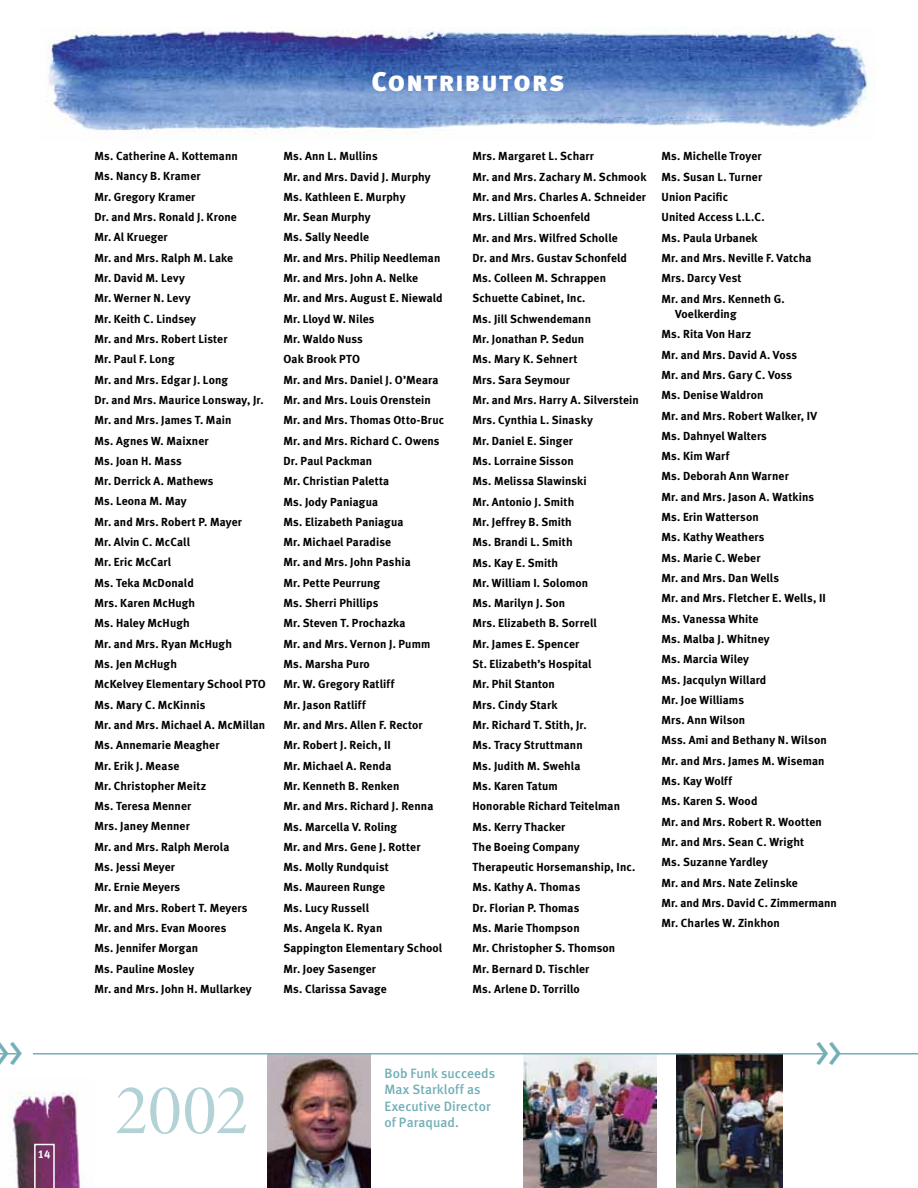
<style>
.page{position:relative;width:918px;height:1188px;background:#fff}
.page>*{position:absolute;margin:0;border:0;box-sizing:border-box;transform-origin:0 0}
.t1{font:72px "Minion Display";color:#b2d2d6}
.t2{font:45px "Meta Normal LF";color:#73afb7}
.t3{font:27px "Meta Black LF Caps";letter-spacing:.045em;color:#fff}
.t4{font:13.5px/16.5px "Meta Medium LF";letter-spacing:.005em;color:#73afb7}
.t5{font:11.7px/20.2px "Meta Bold LF";letter-spacing:.01em;color:#000}
.t6{font:11.25px "Meta Bold LF";color:#fff}
</style>
<div class="page">
<img style="left:524px;top:1054px;width:133px;height:134px">
<img style="left:676px;top:1054px;width:106px;height:134px">
<img style="left:9px;top:1091px;width:72px;height:97px">
<img style="left:47px;top:27px;width:829px;height:107px">
<svg style="left:34px;top:1144px;width:21px;height:44px"></svg>
<img style="left:267px;top:1054px;width:104px;height:134px">
<hr style="left:0;top:1053px;width:918px;height:1px;background:#73afb7">
<div style="left:20px;top:1034px;width:13px;height:39px;background:#fff"></div>
<div style="left:826px;top:1034px;width:12px;height:39px;background:#fff"></div>
<h3 class="t3" style="left:371px;top:66px;width:195px">Contributors</h3>
<p class="t5" style="left:94px;top:146px;width:173px">Ms. Catherine A. Kottemann<br>Ms. Nancy B. Kramer<br>Mr. Gregory Kramer<br>Dr. and Mrs. Ronald J. Krone<br>Mr. Al Krueger<br>Mr. and Mrs. Ralph M. Lake<br>Mr. David M. Levy<br>Mr. Werner N. Levy<br>Mr. Keith C. Lindsey<br>Mr. and Mrs. Robert Lister<br>Mr. Paul F. Long<br>Mr. and Mrs. Edgar J. Long<br>Dr. and Mrs. Maurice Lonsway, Jr.<br>Mr. and Mrs. James T. Main<br>Ms. Agnes W. Maixner<br>Ms. Joan H. Mass<br>Mr. Derrick A. Mathews<br>Ms. Leona M. May<br>Mr. and Mrs. Robert P. Mayer<br>Mr. Alvin C. McCall<br>Mr. Eric McCarl<br>Ms. Teka McDonald<br>Mrs. Karen McHugh<br>Ms. Haley McHugh<br>Mr. and Mrs. Ryan McHugh<br>Ms. Jen McHugh<br>McKelvey Elementary School PTO<br>Ms. Mary C. McKinnis<br>Mr. and Mrs. Michael A. McMillan<br>Ms. Annemarie Meagher<br>Mr. Erik J. Mease<br>Mr. Christopher Meitz<br>Ms. Teresa Menner<br>Mrs. Janey Menner<br>Mr. and Mrs. Ralph Merola<br>Ms. Jessi Meyer<br>Mr. Ernie Meyers<br>Mr. and Mrs. Robert T. Meyers<br>Mr. and Mrs. Evan Moores<br>Ms. Jennifer Morgan<br>Ms. Pauline Mosley<br>Mr. and Mrs. John H. Mullarkey</p>
<p class="t5" style="left:284px;top:146px;width:162px">Ms. Ann L. Mullins<br>Mr. and Mrs. David J. Murphy<br>Ms. Kathleen E. Murphy<br>Mr. Sean Murphy<br>Ms. Sally Needle<br>Mr. and Mrs. Philip Needleman<br>Mr. and Mrs. John A. Nelke<br>Mr. and Mrs. August E. Niewald<br>Mr. Lloyd W. Niles<br>Mr. Waldo Nuss<br>Oak Brook PTO<br>Mr. and Mrs. Daniel J. O’Meara<br>Mr. and Mrs. Louis Orenstein<br>Mr. and Mrs. Thomas Otto-Bruc<br>Mr. and Mrs. Richard C. Owens<br>Dr. Paul Packman<br>Mr. Christian Paletta<br>Ms. Jody Paniagua<br>Ms. Elizabeth Paniagua<br>Mr. Michael Paradise<br>Mr. and Mrs. John Pashia<br>Mr. Pette Peurrung<br>Ms. Sherri Phillips<br>Mr. Steven T. Prochazka<br>Mr. and Mrs. Vernon J. Pumm<br>Ms. Marsha Puro<br>Mr. W. Gregory Ratliff<br>Mr. Jason Ratliff<br>Mr. and Mrs. Allen F. Rector<br>Mr. Robert J. Reich, II<br>Mr. Michael A. Renda<br>Mr. Kenneth B. Renken<br>Mr. and Mrs. Richard J. Renna<br>Ms. Marcella V. Roling<br>Mr. and Mrs. Gene J. Rotter<br>Ms. Molly Rundquist<br>Ms. Maureen Runge<br>Ms. Lucy Russell<br>Ms. Angela K. Ryan<br>Sappington Elementary School<br>Mr. Joey Sasenger<br>Ms. Clarissa Savage</p>
<p class="t5" style="left:473px;top:146px;width:175px">Mrs. Margaret L. Scharr<br>Mr. and Mrs. Zachary M. Schmook<br>Mr. and Mrs. Charles A. Schneider<br>Mrs. Lillian Schoenfeld<br>Mr. and Mrs. Wilfred Scholle<br>Dr. and Mrs. Gustav Schonfeld<br>Ms. Colleen M. Schrappen<br>Schuette Cabinet, Inc.<br>Ms. Jill Schwendemann<br>Mr. Jonathan P. Sedun<br>Ms. Mary K. Sehnert<br>Mrs. Sara Seymour<br>Mr. and Mrs. Harry A. Silverstein<br>Mrs. Cynthia L. Sinasky<br>Mr. Daniel E. Singer<br>Ms. Lorraine Sisson<br>Ms. Melissa Slawinski<br>Mr. Antonio J. Smith<br>Mr. Jeffrey B. Smith<br>Ms. Brandi L. Smith<br>Ms. Kay E. Smith<br>Mr. William I. Solomon<br>Ms. Marilyn J. Son<br>Mrs. Elizabeth B. Sorrell<br>Mr. James E. Spencer<br>St. Elizabeth’s Hospital<br>Mr. Phil Stanton<br>Mrs. Cindy Stark<br>Mr. Richard T. Stith, Jr.<br>Ms. Tracy Struttmann<br>Ms. Judith M. Swehla<br>Ms. Karen Tatum<br>Honorable Richard Teitelman<br>Ms. Kerry Thacker<br>The Boeing Company<br>Therapeutic Horsemanship, Inc.<br>Ms. Kathy A. Thomas<br>Dr. Florian P. Thomas<br>Ms. Marie Thompson<br>Mr. Christopher S. Thomson<br>Mr. Bernard D. Tischler<br>Ms. Arlene D. Torrillo</p>
<p class="t5" style="left:662px;top:146px;width:151px">Ms. Michelle Troyer<br>Ms. Susan L. Turner<br>Union Pacific<br>United Access L.L.C.<br>Ms. Paula Urbanek<br>Mr. and Mrs. Neville F. Vatcha<br>Mrs. Darcy Vest<br>Mr. and Mrs. Kenneth G.</p>
<p class="t5" style="left:662px;top:303px;width:177px;text-indent:14px">Voelkerding<br>Ms. Rita Von Harz<br>Mr. and Mrs. David A. Voss<br>Mr. and Mrs. Gary C. Voss<br>Ms. Denise Waldron<br>Mr. and Mrs. Robert Walker, IV<br>Ms. Dahnyel Walters<br>Ms. Kim Warf<br>Ms. Deborah Ann Warner<br>Mr. and Mrs. Jason A. Watkins<br>Ms. Erin Watterson<br>Ms. Kathy Weathers<br>Ms. Marie C. Weber<br>Mr. and Mrs. Dan Wells<br>Mr. and Mrs. Fletcher E. Wells, II<br>Ms. Vanessa White<br>Ms. Malba J. Whitney<br>Ms. Marcia Wiley<br>Ms. Jacqulyn Willard<br>Mr. Joe Williams<br>Mrs. Ann Wilson<br>Mss. Ami and Bethany N. Wilson<br>Mr. and Mrs. James M. Wiseman<br>Ms. Kay Wolff<br>Ms. Karen S. Wood<br>Mr. and Mrs. Robert R. Wootten<br>Mr. and Mrs. Sean C. Wright<br>Ms. Suzanne Yardley<br>Mr. and Mrs. Nate Zelinske<br>Mr. and Mrs. David C. Zimmermann<br>Mr. Charles W. Zinkhon</p>
<h2 class="t2" style="left:-4px;top:1026px;width:28px">&gt;&gt;</h2>
<h2 class="t2" style="left:815px;top:1026px;width:28px">&gt;&gt;</h2>
<p class="t6" style="left:38px;top:1147px;width:14px">14</p>
<h1 class="t1" style="left:115px;top:1075px;width:136px">2002</h1>
<p class="t4" style="left:384px;top:1065px;width:112px">Bob Funk succeeds<br>Max Starkloff as<br>Executive Director</p>
<p class="t4" style="left:384px;top:1115px;width:76px">of Paraquad.</p>
</div>
